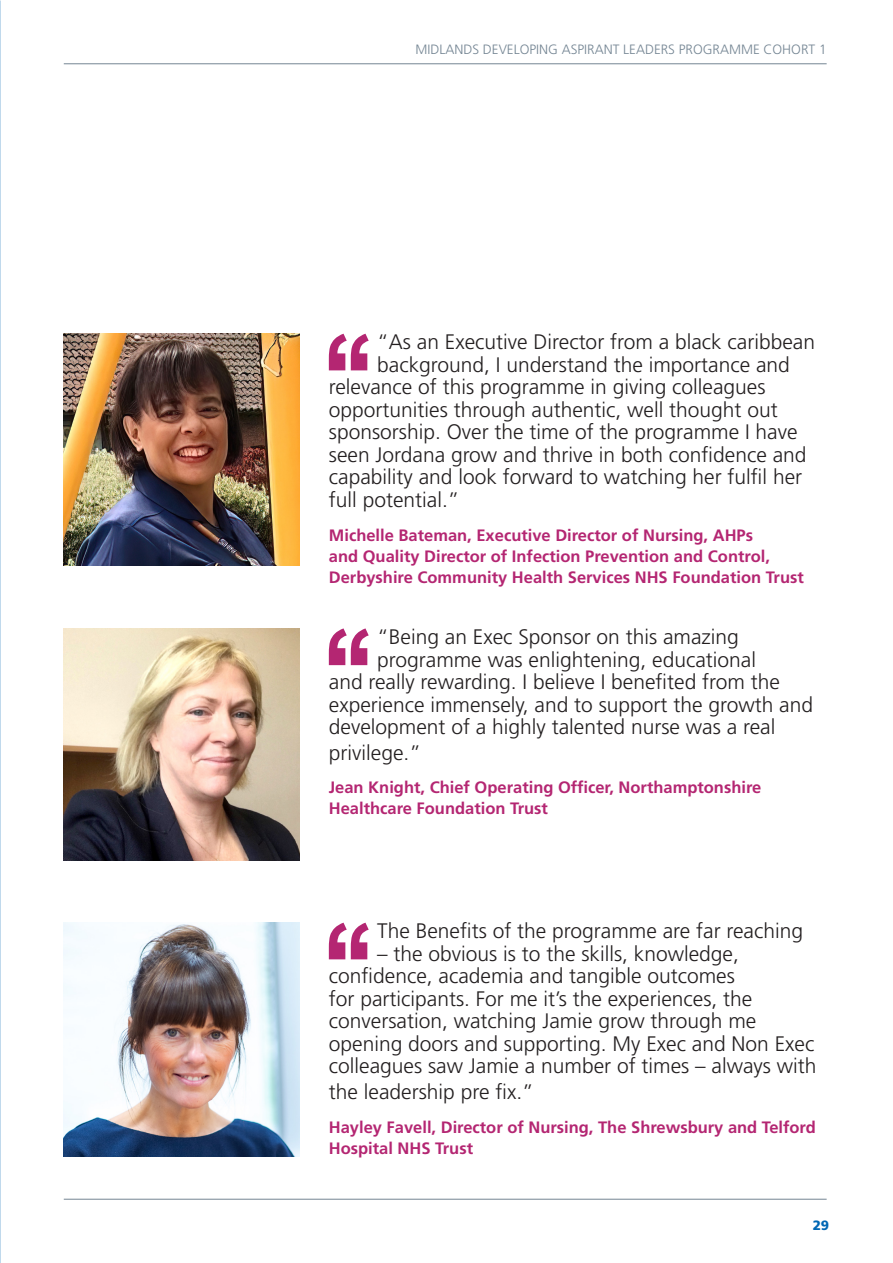
<style>
.page{position:relative;width:893px;height:1263px;background:#fff}
.page>*{position:absolute;margin:0;border:0;box-sizing:border-box;transform-origin:0 0}
.Body_Text{font:300 21px/22.5px "Frutiger LT Std";color:#231f20}
.Body_Text-2{font:700 16.5px/21px "Frutiger LT Std";color:#b42672}
.t1{font:300 13.5px "Frutiger";color:#748593}
.t2{font:900 13.5px "Frutiger";color:#0167b4}
</style>
<div class="page">
<hr style="left:64px;top:1199px;width:763px;height:1px;background:#748593">
<hr style="left:64px;top:63px;width:763px;height:1px;background:#748593">
<img style="left:64px;top:628px;width:235px;height:232px">
<img style="left:64px;top:923px;width:235px;height:234px">
<img style="left:64px;top:334px;width:235px;height:231px">
<svg style="left:329px;top:923px;width:40px;height:36px"></svg>
<svg style="left:329px;top:628px;width:40px;height:37px"></svg>
<svg style="left:329px;top:334px;width:40px;height:36px"></svg>
<p class="t1" style="left:415px;top:41px;width:413px">MIDLANDS DEVELOPING ASPIRANT LEADERS PROGRAMME COHORT 1</p>
<p class="Body_Text" style="left:377px;top:331px;width:439px">“As an Executive Director from a black caribbean</p>
<p class="Body_Text" style="left:377px;top:354px;width:414px">background, I understand the importance and</p>
<p class="Body_Text" style="left:329px;top:376px;width:438px">relevance of this programme in giving colleagues</p>
<p class="Body_Text" style="left:329px;top:399px;width:450px">opportunities through authentic, well thought out</p>
<p class="Body_Text" style="left:329px;top:421px;width:470px">sponsorship. Over the time of the programme I have</p>
<p class="Body_Text" style="left:329px;top:444px;width:479px">seen Jordana grow and thrive in both confidence and</p>
<p class="Body_Text" style="left:329px;top:466px;width:475px">capability and look forward to watching her fulfil her</p>
<p class="Body_Text" style="left:329px;top:489px;width:132px">full potential.”</p>
<p class="Body_Text-2" style="left:329px;top:524px;width:476px">Michelle Bateman, Executive Director of Nursing, AHPs<br>and Quality Director of Infection Prevention and Control,<br>Derbyshire Community Health Services NHS Foundation Trust</p>
<p class="Body_Text" style="left:377px;top:626px;width:363px">“Being an Exec Sponsor on this amazing</p>
<p class="Body_Text" style="left:377px;top:648px;width:380px">programme was enlightening, educational</p>
<p class="Body_Text" style="left:329px;top:671px;width:453px">and really rewarding. I believe I benefited from the</p>
<p class="Body_Text" style="left:329px;top:693px;width:486px">experience immensely, and to support the growth and</p>
<p class="Body_Text" style="left:329px;top:716px;width:448px">development of a highly talented nurse was a real</p>
<p class="Body_Text" style="left:329px;top:741px;width:94px">privilege.”</p>
<p class="Body_Text-2" style="left:329px;top:777px;width:434px">Jean Knight, Chief Operating Officer, Northamptonshire<br>Healthcare Foundation Trust</p>
<p class="Body_Text" style="left:377px;top:920px;width:427px">The Benefits of the programme are far reaching</p>
<p class="Body_Text" style="left:329px;top:943px;width:489px;text-indent:48px">– the obvious is to the skills, knowledge, confidence, academia and tangible outcomes<br>for participants. For me it’s the experiences, the conversation, watching Jamie grow through me opening doors and supporting. My Exec and Non Exec colleagues saw Jamie a number of times – always with</p>
<p class="Body_Text" style="left:329px;top:1081px;width:206px">the leadership pre fix.”</p>
<p class="Body_Text-2" style="left:329px;top:1116px;width:488px">Hayley Favell, Director of Nursing, The Shrewsbury and Telford<br>Hospital NHS Trust</p>
<p class="t2" style="left:813px;top:1217px;width:18px">29</p>
</div>
